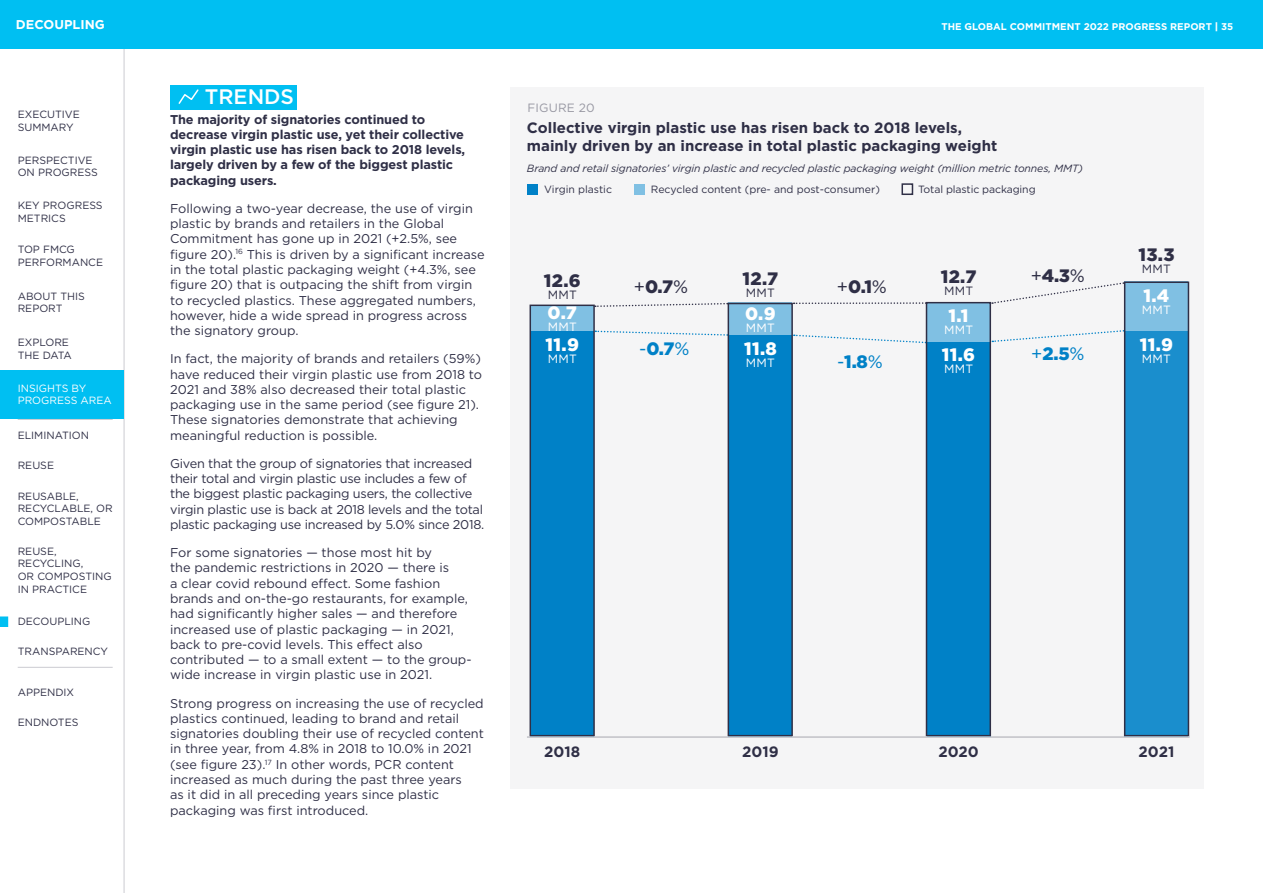
<style>
.page{position:relative;width:1263px;height:893px;background:#fff}
.page>*{position:absolute;margin:0;border:0;box-sizing:border-box;transform-origin:0 0}
.t1{font:500 21px "Gotham";color:#fff}
.t2{font:900 18px "Gotham";letter-spacing:.02em;color:#2f2f46}
.t3{font:900 18px "Gotham";letter-spacing:.02em;color:#fff}
.t4{font:900 18px "Gotham";color:#0081c7}
.t5{font:700 15px/18px "Gotham";color:#2f2f46}
.t6{font:12.75px/15.3px "Gotham";color:#2f2f46}
.t7{font:12.75px/15.3px "Gotham";letter-spacing:-.02em;color:#2f2f46}
.t8{font:700 12.75px/15.3px "Gotham";letter-spacing:-.01em;color:#2f2f46}
.t9{font:700 12.75px "Gotham";color:#fff}
.t10{font:12px "Gotham";letter-spacing:.02em;color:#fff}
.t11{font:12px "Gotham";letter-spacing:.02em;color:#2f2f46}
.t12{font:12px "Gotham";letter-spacing:.01em;color:#9797a2}
.t13{font:10.5px/12.6px "Gotham";color:#2f2f46}
.t14{font:italic 10.5px "Gotham";letter-spacing:-.01em;color:#2f2f46}
.t15{font:10.5px/12.6px "Gotham";color:#fff}
.t16{font:700 9.75px "Gotham";color:#fff}
.s1{font-weight:900}
.s2{font-weight:400}
</style>
<div class="page">
<hr style="left:124px;top:0;width:1px;height:893px;background:#cbcbd1">
<div style="left:0;top:0;width:1263px;height:49px;background:#00bff2"></div>
<div style="left:0;top:370px;width:123px;height:49px;background:#00bff2"></div>
<hr style="left:18px;top:419px;width:95px;height:1px;background:#cbcbd1">
<hr style="left:18px;top:667px;width:95px;height:1px;background:#cbcbd1">
<div style="left:0;top:616px;width:8px;height:11px;background:#00bff2"></div>
<div style="left:170px;top:85px;width:126px;height:24px;background:#00bff2"></div>
<svg style="left:178px;top:89px;width:21px;height:15px"></svg>
<div style="left:510px;top:87px;width:694px;height:701px;background:#f5f5f6"></div>
<div style="left:528px;top:184px;width:10px;height:10px;background:#0081c7"></div>
<div style="left:634px;top:184px;width:11px;height:10px;background:#80c0e3"></div>
<div style="left:530px;top:331px;width:64px;height:406px;background:#0081c7"></div>
<div style="left:530px;top:306px;width:64px;height:25px;background:#80c0e3"></div>
<div style="left:728px;top:334px;width:64px;height:403px;background:#0081c7"></div>
<div style="left:728px;top:303px;width:64px;height:32px;background:#80c0e3"></div>
<div style="left:927px;top:341px;width:63px;height:396px;background:#0081c7"></div>
<div style="left:927px;top:302px;width:63px;height:39px;background:#80c0e3"></div>
<div style="left:1124px;top:331px;width:64px;height:406px;background:#1a8ecd"></div>
<div style="left:1124px;top:281px;width:64px;height:50px;background:#80c0e3"></div>
<div style="left:901px;top:183px;width:12px;height:12px;border:2px solid #2f2f46"></div>
<svg style="left:595px;top:330px;width:133px;height:6px"></svg>
<svg style="left:595px;top:302px;width:133px;height:6px"></svg>
<svg style="left:793px;top:302px;width:133px;height:2px"></svg>
<svg style="left:992px;top:282px;width:132px;height:22px"></svg>
<svg style="left:794px;top:334px;width:132px;height:10px"></svg>
<svg style="left:992px;top:329px;width:132px;height:14px"></svg>
<div style="left:529px;top:305px;width:66px;height:431px;border:2px solid #2f2f46"></div>
<div style="left:728px;top:303px;width:65px;height:433px;border:2px solid #2f2f46"></div>
<div style="left:926px;top:302px;width:65px;height:434px;border:2px solid #2f2f46"></div>
<div style="left:1124px;top:281px;width:65px;height:455px;border:2px solid #2f2f46"></div>
<hr style="left:527px;top:736px;width:663px;height:2px;background:#c1c1c7">
<p class="t9" style="left:16px;top:16px;width:90px">DECOUPLING</p>
<p class="t13" style="left:18px;top:108px;width:64px">EXECUTIVE<br>SUMMARY</p>
<p class="t13" style="left:18px;top:153px;width:82px">PERSPECTIVE<br>ON PROGRESS</p>
<p class="t13" style="left:18px;top:199px;width:86px">KEY PROGRESS<br>METRICS</p>
<p class="t13" style="left:18px;top:243px;width:87px">TOP FMCG<br>PERFORMANCE</p>
<p class="t13" style="left:18px;top:289px;width:69px">ABOUT THIS<br>REPORT</p>
<p class="t13" style="left:18px;top:336px;width:56px">EXPLORE<br>THE DATA</p>
<p class="t15" style="left:18px;top:381px;width:96px">INSIGHTS BY<br>PROGRESS AREA</p>
<p class="t13" style="left:18px;top:429px;width:73px">ELIMINATION</p>
<p class="t13" style="left:18px;top:459px;width:38px">REUSE</p>
<p class="t13" style="left:18px;top:490px;width:96px">REUSABLE,<br>RECYCLABLE, OR<br>COMPOSTABLE</p>
<p class="t13" style="left:18px;top:545px;width:96px">REUSE,<br>RECYCLING,<br>OR COMPOSTING<br>IN PRACTICE</p>
<p class="t13" style="left:18px;top:615px;width:74px">DECOUPLING</p>
<p class="t13" style="left:18px;top:645px;width:92px">TRANSPARENCY</p>
<p class="t13" style="left:18px;top:686px;width:58px">APPENDIX</p>
<p class="t13" style="left:18px;top:716px;width:62px">ENDNOTES</p>
<h1 class="t1" style="left:205px;top:83px;width:91px">TRENDS</h1>
<p class="t8" style="left:170px;top:111px;width:297px">The majority of signatories continued to decrease virgin plastic use, yet their collective virgin plastic use has risen back to 2018 levels, largely driven by a few of the biggest plastic packaging users.</p>
<p class="t6" style="left:170px;top:200px;width:316px">Following a two-year decrease, the use of virgin plastic by brands and retailers in the Global Commitment has gone up in 2021 (+2.5%, see figure 20).<sup>16</sup> This is driven by a significant increase in the total plastic packaging weight (+4.3%, see figure 20) that is outpacing the shift from virgin to recycled plastics. These aggregated numbers, however, hide a wide spread in progress across the signatory group.</p>
<p class="t6" style="left:170px;top:351px;width:313px">In fact, the majority of brands and retailers (59%) have reduced their virgin plastic use from 2018 to 2021 and 38% also decreased their total plastic packaging use in the same period (see figure 21).<br>These signatories demonstrate that achieving meaningful reduction is possible.</p>
<p class="t7" style="left:170px;top:455px;width:316px">Given that the group of signatories that increased their total and virgin plastic use includes a few of the biggest plastic packaging users, the collective virgin plastic use is back at 2018 levels and the total plastic packaging use increased by 5.0% since 2018.</p>
<p class="t6" style="left:170px;top:545px;width:303px">For some signatories — those most hit by<br>the pandemic restrictions in 2020 — there is<br>a clear covid rebound effect. Some fashion brands and on-the-go restaurants, for example, had significantly higher sales — and therefore increased use of plastic packaging — in 2021, back to pre-covid levels. This effect also contributed — to a small extent — to the group&shy;wide increase in virgin plastic use in 2021.</p>
<p class="t6" style="left:170px;top:695px;width:315px">Strong progress on increasing the use of recycled plastics continued, leading to brand and retail signatories doubling their use of recycled content in three year, from 4.8% in 2018 to 10.0% in 2021 (see figure 23).<sup>17</sup> In other words, PCR content increased as much during the past three years<br>as it did in all preceding years since plastic packaging was first introduced.</p>
<p class="t16" style="left:941px;top:20px;width:293px">THE GLOBAL COMMITMENT 2022 PROGRESS REPORT <span class="s1">|</span> 35</p>
<p class="t12" style="left:528px;top:100px;width:68px">FIGURE 20</p>
<p class="t5" style="left:527px;top:118px;width:472px">Collective virgin plastic use has risen back to 2018 levels, mainly driven by an increase in total plastic packaging weight</p>
<p class="t14" style="left:527px;top:162px;width:558px">Brand and retail signatories’ virgin plastic and recycled plastic packaging weight (million metric tonnes, MMT)</p>
<p class="t13" style="left:544px;top:183px;width:69px">Virgin plastic</p>
<p class="t13" style="left:651px;top:183px;width:230px">Recycled content (pre- and post-consumer)</p>
<p class="t13" style="left:918px;top:183px;width:119px">Total plastic packaging</p>
<h2 class="t2" style="left:544px;top:268px;width:38px">12.6</h2>
<p class="t11" style="left:548px;top:287px;width:31px">MMT</p>
<h2 class="t2" style="left:634px;top:275px;width:56px"><span class="s2">+</span>0.7<span class="s2">%</span></h2>
<h2 class="t2" style="left:742px;top:266px;width:37px">12.7</h2>
<p class="t11" style="left:746px;top:285px;width:31px">MMT</p>
<h2 class="t2" style="left:837px;top:275px;width:51px"><span class="s2">+</span>0.1<span class="s2">%</span></h2>
<h2 class="t2" style="left:941px;top:264px;width:37px">12.7</h2>
<p class="t11" style="left:944px;top:283px;width:31px">MMT</p>
<h2 class="t2" style="left:1031px;top:263px;width:56px"><span class="s2">+</span>4.3<span class="s2">%</span></h2>
<h2 class="t3" style="left:548px;top:300px;width:31px">0.7</h2>
<p class="t10" style="left:548px;top:319px;width:31px">MMT</p>
<h2 class="t3" style="left:745px;top:301px;width:32px">0.9</h2>
<p class="t10" style="left:746px;top:320px;width:31px">MMT</p>
<h2 class="t3" style="left:948px;top:303px;width:21px">1.1</h2>
<p class="t10" style="left:944px;top:322px;width:31px">MMT</p>
<h2 class="t3" style="left:546px;top:332px;width:35px">11.9</h2>
<p class="t10" style="left:548px;top:351px;width:31px">MMT</p>
<h2 class="t4" style="left:639px;top:336px;width:52px"><span class="s2">-</span>0.7<span class="s2">%</span></h2>
<h2 class="t3" style="left:744px;top:336px;width:34px">11.8</h2>
<p class="t10" style="left:746px;top:355px;width:31px">MMT</p>
<h2 class="t4" style="left:837px;top:349px;width:47px"><span class="s2">-</span>1.8<span class="s2">%</span></h2>
<h2 class="t3" style="left:942px;top:343px;width:35px">11.6</h2>
<p class="t10" style="left:944px;top:362px;width:31px">MMT</p>
<h2 class="t4" style="left:1031px;top:341px;width:55px"><span class="s2">+</span>2.5<span class="s2">%</span></h2>
<h2 class="t2" style="left:1138px;top:242px;width:38px">13.3</h2>
<p class="t11" style="left:1142px;top:261px;width:31px">MMT</p>
<h2 class="t3" style="left:1143px;top:284px;width:27px">1.4</h2>
<p class="t10" style="left:1142px;top:302px;width:31px">MMT</p>
<h2 class="t3" style="left:1140px;top:332px;width:35px">11.9</h2>
<p class="t10" style="left:1142px;top:351px;width:31px">MMT</p>
<p class="t5" style="left:544px;top:742px;width:37px">2018</p>
<p class="t5" style="left:742px;top:742px;width:38px">2019</p>
<p class="t5" style="left:938px;top:742px;width:42px">2020</p>
<p class="t5" style="left:1138px;top:742px;width:37px">2021</p>
</div>
